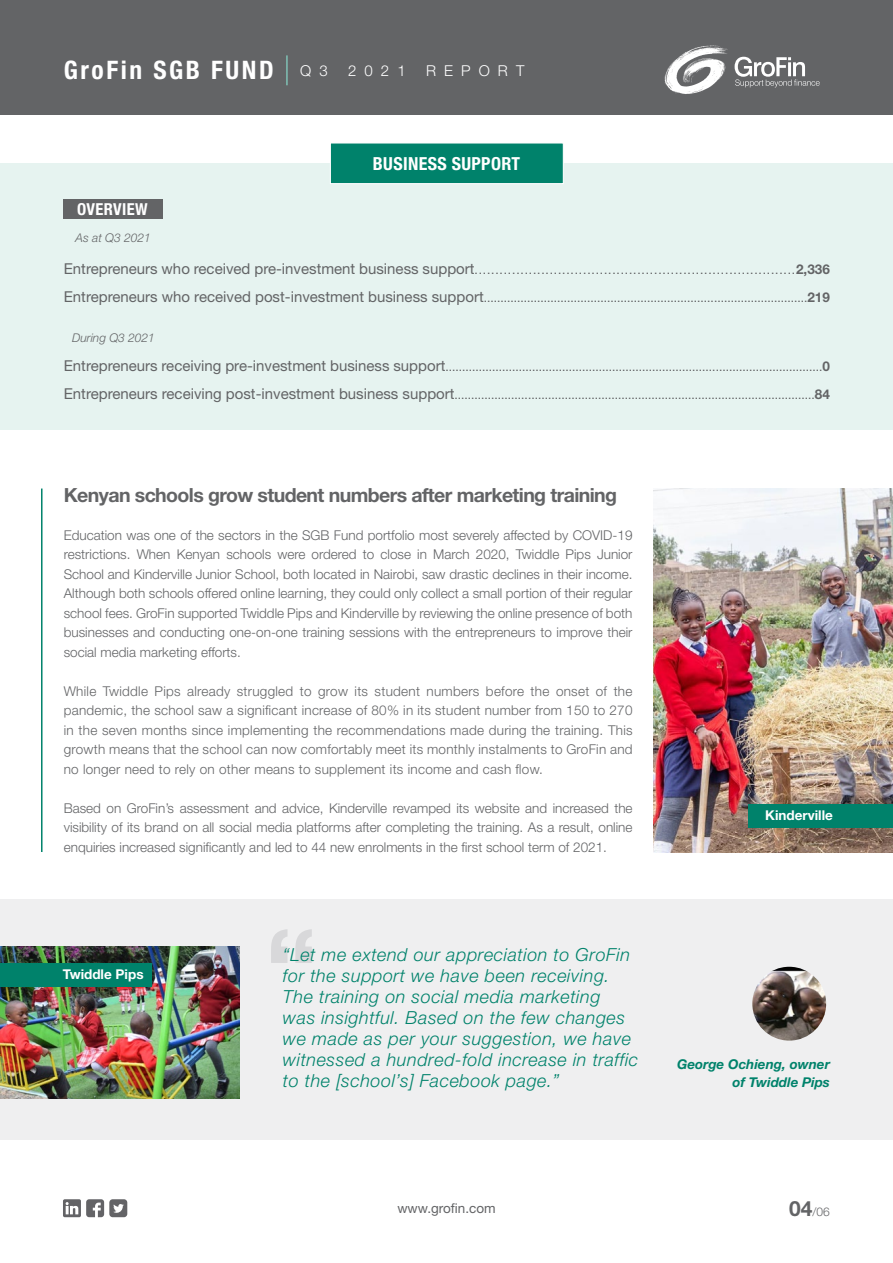
<style>
.page{position:relative;width:893px;height:1263px;background:#fff}
.page>*{position:absolute;margin:0;border:0;box-sizing:border-box;transform-origin:0 0}
.t1{font:700 condensed 25.5px "Helvetica Neue LT Std";letter-spacing:.1em;color:#fff}
.t2{font:700 19.5px "Helvetica Neue LT Std";letter-spacing:-.03em;color:#636466}
.t3{font:italic 300 18px/21px "Helvetica Neue LT Std";letter-spacing:.03em;color:#00826b}
.t4{font:700 condensed 18px "Helvetica Neue LT Std";letter-spacing:.02em;color:#fff}
.t5{font:700 condensed 16.5px "Helvetica Neue LT Std";letter-spacing:.02em;color:#fff}
.t6{font:300 15px "Helvetica Neue LT Std";letter-spacing:.54em;color:#fff}
.t7{font:300 13.5px/19.5px "Helvetica Neue LT Std";color:#636466;text-align:justify}
.t8{font:italic 700 13.5px/18px "Helvetica Neue LT Std";color:#00826b;text-align:right}
.t9{font:700 13.5px "Helvetica Neue LT Std";color:#fff}
.t10{font:13.5px "Helvetica Neue LT Std";color:#636466}
.t11{font:12px "Helvetica Neue LT Std";color:#636466}
.t12{font:italic 300 12px "Helvetica Neue LT Std";color:#636466}
.t13{font:300 12px "Helvetica Neue LT Std";color:#636466}
.s1{font-weight:300;font-stretch:normal;font-size:15px}
.s2{font-size:15px}
.s3{font-weight:700;font-size:13.5px}
.s4{font-weight:700;font-size:21px}
</style>
<div class="page">
<div style="left:0;top:0;width:893px;height:115px;background:#636466"></div>
<hr style="left:286px;top:55px;width:2px;height:30px;background:#80c1b5">
<svg style="left:664px;top:45px;width:64px;height:49px"></svg>
<svg style="left:735px;top:57px;width:85px;height:30px"></svg>
<div style="left:0;top:899px;width:893px;height:241px;background:#efeff0"></div>
<svg style="left:271px;top:929px;width:41px;height:34px"></svg>
<img style="left:752px;top:967px;width:74px;height:73px;border-radius:37px">
<img style="left:654px;top:488px;width:239px;height:364px">
<img style="left:0;top:946px;width:240px;height:152px">
<div style="left:749px;top:804px;width:144px;height:23px;background:#00826b"></div>
<div style="left:0;top:963px;width:151px;height:23px;background:#00826b"></div>
<div style="left:0;top:163px;width:893px;height:266px;background:#e6f3f0"></div>
<div style="left:64px;top:199px;width:99px;height:20px;background:#636466"></div>
<div style="left:330px;top:142px;width:234px;height:42px;background:#00826b;border:1px solid #fff"></div>
<hr style="left:41px;top:488px;width:2px;height:364px;background:#00826b">
<svg style="left:63px;top:1199px;width:64px;height:18px"></svg>
<h1 class="t1" style="left:64px;top:55px;width:265px">GroFin SGB FUND <span class="s1">Q 3</span></h1>
<p class="t6" style="left:348px;top:61px;width:59px">2021</p>
<p class="t6" style="left:426px;top:61px;width:100px">REPORT</p>
<p class="t5" style="left:77px;top:199px;width:72px">OVERVIEW</p>
<p class="t12" style="left:75px;top:230px;width:77px">As at Q3 2021</p>
<h3 class="t4" style="left:373px;top:152px;width:149px">BUSINESS SUPPORT</h3>
<p class="t11" style="left:64px;top:263px;width:768px"><span class="s2">Entrepreneurs who received pre-investment business support</span>.............................................................................<span class="s3">2,336</span></p>
<p class="t11" style="left:64px;top:291px;width:768px"><span class="s2">Entrepreneurs who received post-investment business support</span>.................................................................................................<span class="s3">219</span></p>
<p class="t12" style="left:72px;top:331px;width:84px">During Q3 2021</p>
<p class="t11" style="left:64px;top:360px;width:768px"><span class="s2">Entrepreneurs receiving pre-investment business support</span>.................................................................................................................<span class="s3">0</span></p>
<p class="t11" style="left:64px;top:388px;width:768px"><span class="s2">Entrepreneurs receiving post-investment business support</span>............................................................................................................<span class="s3">84</span></p>
<h2 class="t2" style="left:64px;top:483px;width:555px">Kenyan schools grow student numbers after marketing training</h2>
<p class="t7" style="left:64px;top:525px;width:570px">Education was one of the sectors in the SGB Fund portfolio most severely affected by COVID-19 restrictions. When Kenyan schools were ordered to close in March 2020, Twiddle Pips Junior School and Kinderville Junior School, both located in Nairobi, saw drastic declines in their income.<br>Although both schools offered online learning, they could only collect a small portion of their regular school fees. GroFin supported Twiddle Pips and Kinderville by reviewing the online presence of both businesses and conducting one-on-one training sessions with the entrepreneurs to improve their social media marketing efforts.</p>
<p class="t7" style="left:64px;top:681px;width:570px">While Twiddle Pips already struggled to grow its student numbers before the onset of the pandemic, the school saw a significant increase of 80% in its student number from 150 to 270 in the seven months since implementing the recommendations made during the training. This growth means that the school can now comfortably meet its monthly instalments to GroFin and no longer need to rely on other means to supplement its income and cash flow.</p>
<p class="t7" style="left:64px;top:798px;width:570px">Based on GroFin’s assessment and advice, Kinderville revamped its website and increased the visibility of its brand on all social media platforms after completing the training. As a result, online enquiries increased significantly and led to 44 new enrolments in the first school term of 2021.</p>
<p class="t9" style="left:63px;top:966px;width:82px">Twiddle Pips</p>
<p class="t3" style="left:283px;top:944px;width:357px">“Let me extend our appreciation to GroFin for the support we have been receiving.<br>The training on social media marketing<br>was insightful. Based on the few changes we made as per your suggestion, we have witnessed a hundred-fold increase in traffic to the [school’s] Facebook page.”</p>
<p class="t9" style="left:765px;top:807px;width:69px">Kinderville</p>
<p class="t8" style="left:677px;top:1055px;width:154px">George Ochieng, owner of Twiddle Pips</p>
<p class="t10" style="left:397px;top:1200px;width:100px">www.grofin.com</p>
<p class="t13" style="left:789px;top:1204px;width:42px"><span class="s4">04</span>/06</p>
</div>
